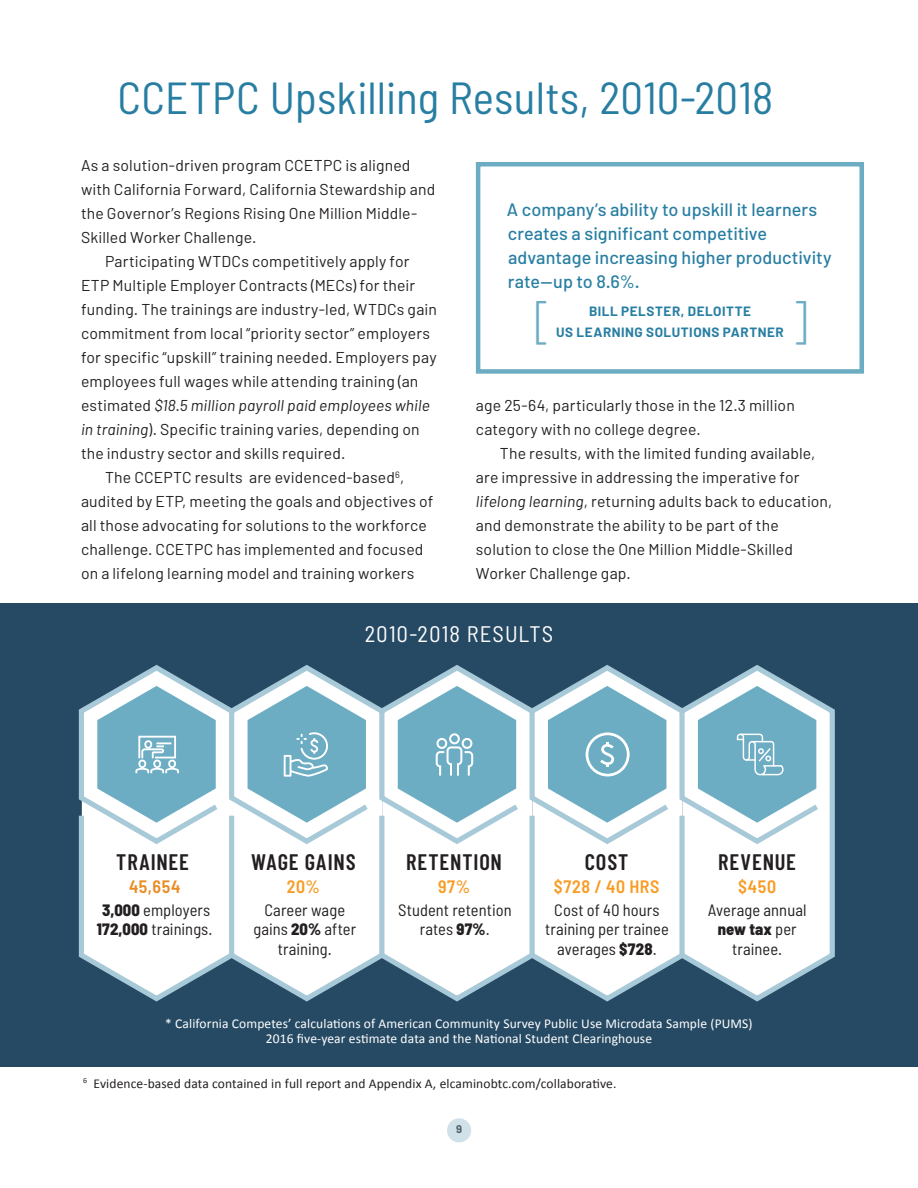
<style>
.page{position:relative;width:918px;height:1188px;background:#fff}
.page>*{position:absolute;margin:0;border:0;box-sizing:border-box;transform-origin:0 0}
.Callout_Credit{font:300 49.5px "Barlow";color:#6dadc4}
.t1{font:semi-condensed 45px "Barlow";letter-spacing:.005em;color:#277ea2}
.Hex1{font:600 22.5px "Barlow Condensed";letter-spacing:.04em;color:#231f20}
.ExS-Figure{font:semi-condensed 22.5px "Barlow";letter-spacing:.05em;color:#fff}
.Callout{font:500 18px/24px "Barlow";letter-spacing:.005em;color:#277ea2}
.Hex2{font:600 semi-condensed 18px "Barlow";letter-spacing:.035em;color:#f89c23}
.Hex2-2{font:600 semi-condensed 18px "Barlow";color:#ea8c22}
.hex3{font:semi-condensed 16.5px/19.5px "Barlow";letter-spacing:.005em;color:#231f20;text-align:center}
.ExS-Body-Indent{font:15.75px/24px "Barlow";letter-spacing:.01em;color:#231f20}
.ExS-BodyFl-NoSpace{font:15.75px/24px "Barlow";letter-spacing:.01em;color:#231f20}
.Footnote{font:13.5px/15px "Calibri";letter-spacing:.01em;color:#fff;text-align:center}
.Footnote-2{font:13.5px "Calibri";letter-spacing:.01em;color:#231f20}
.Callout_Credit-2{font:700 13.5px "Barlow";letter-spacing:.04em;color:#277ea2}
.t2{font:700 11.25px "Barlow";color:#5f6e72}
.s1{font-style:italic}
.s2{font-weight:800}
</style>
<div class="page">
<div style="left:0;top:603px;width:918px;height:463px;background:#274a64"></div>
<div style="left:476px;top:162px;width:388px;height:212px;border:4px solid #6dadc4"></div>
<svg style="left:78px;top:665px;width:148px;height:337px"></svg>
<svg style="left:226px;top:665px;width:151px;height:337px"></svg>
<svg style="left:377px;top:665px;width:150px;height:337px"></svg>
<svg style="left:527px;top:665px;width:150px;height:337px"></svg>
<svg style="left:677px;top:665px;width:158px;height:337px"></svg>
<div style="left:447px;top:1118px;width:24px;height:24px;background:#d0e1ea;border-radius:50%"></div>
<svg style="left:548px;top:686px;width:118px;height:137px;background:#8ebed0"></svg>
<svg style="left:398px;top:686px;width:118px;height:137px;background:#8ebed0"></svg>
<svg style="left:97px;top:686px;width:119px;height:137px;background:#8fbfd0"></svg>
<svg style="left:248px;top:686px;width:118px;height:137px;background:#8ebed0"></svg>
<svg style="left:698px;top:686px;width:118px;height:137px;background:#8dbdcf"></svg>
<h2 class="t1" style="left:118px;top:70px;width:657px">CCETPC Upskilling Results, 2010-2018</h2>
<p class="ExS-BodyFl-NoSpace" style="left:81px;top:153px;width:356px">As a solution-driven program CCETPC is aligned with California Forward, California Stewardship and the Governor’s Regions Rising One Million Middle-Skilled Worker Challenge.</p>
<p class="ExS-Body-Indent" style="left:81px;top:249px;width:357px;text-indent:24px">Participating WTDCs competitively apply for ETP Multiple Employer Contracts (MECs) for their funding. The trainings are industry-led, WTDCs gain commitment from local “priority sector” employers for specific “upskill” training needed. Employers pay employees full wages while attending training (an estimated <span class="s1">$18.5 million payroll paid employees while in training</span>). Specific training varies, depending on the industry sector and skills required.</p>
<p class="ExS-Body-Indent" style="left:81px;top:465px;width:354px;text-indent:24px">The CCEPTC results are evidenced-based<sup>6</sup>, audited by ETP, meeting the goals and objectives of all those advocating for solutions to the workforce challenge. CCETPC has implemented and focused on a lifelong learning model and training workers</p>
<p class="Callout" style="left:507px;top:198px;width:326px">A company’s ability to upskill it learners creates a significant competitive advantage increasing higher productivity rate—up to 8.6%.</p>
<p class="Callout_Credit-2" style="left:589px;top:303px;width:164px">BILL PELSTER, DELOITTE</p>
<p class="Callout_Credit" style="left:535px;top:291px;width:20px">[</p>
<p class="Callout_Credit" style="left:789px;top:291px;width:20px">]</p>
<p class="Callout_Credit-2" style="left:556px;top:324px;width:229px">US LEARNING SOLUTIONS PARTNER</p>
<p class="ExS-Body-Indent" style="left:476px;top:393px;width:320px">age 25-64, particularly those in the 12.3 million category with no college degree.</p>
<p class="ExS-Body-Indent" style="left:476px;top:441px;width:358px;text-indent:24px">The results, with the limited funding available, are impressive in addressing the imperative for <span class="s1">lifelong learning</span>, returning adults back to education, and demonstrate the ability to be part of the solution to close the One Million Middle-Skilled Worker Challenge gap.</p>
<p class="ExS-Figure" style="left:365px;top:620px;width:190px">2010-2018 RESULTS</p>
<p class="Hex1" style="left:116px;top:848px;width:74px">TRAINEE</p>
<p class="Hex2-2" style="left:129px;top:875px;width:53px">45,654</p>
<p class="Hex1" style="left:251px;top:848px;width:106px">WAGE GAINS</p>
<p class="Hex2" style="left:287px;top:875px;width:35px">20%</p>
<p class="Hex1" style="left:406px;top:848px;width:97px">RETENTION</p>
<p class="Hex2" style="left:438px;top:875px;width:34px">97%</p>
<p class="Hex1" style="left:585px;top:848px;width:45px">COST</p>
<p class="Hex2" style="left:554px;top:875px;width:107px">$728 / 40 HRS</p>
<p class="Hex1" style="left:718px;top:848px;width:79px">REVENUE</p>
<p class="Hex2" style="left:738px;top:875px;width:39px">$450</p>
<p class="hex3" style="left:97px;top:900px;width:117px"><span class="s2">3,000</span> employers<br><span class="s2">172,000</span> trainings.</p>
<p class="hex3" style="left:253px;top:900px;width:104px">Career wage gains <span class="s2">20%</span> after training.</p>
<p class="hex3" style="left:398px;top:900px;width:115px">Student retention rates <span class="s2">97%</span>.</p>
<p class="hex3" style="left:545px;top:900px;width:125px">Cost of 40 hours training per trainee averages <span class="s2">$728</span>.</p>
<p class="hex3" style="left:708px;top:900px;width:100px">Average annual <span class="s2">new tax</span> per trainee.</p>
<p class="Footnote" style="left:165px;top:1015px;width:589px">* California Competes’ calculations of American Community Survey Public Use Microdata Sample (PUMS)<br>2016 five-year estimate data and the National Student Clearinghouse</p>
<p class="Footnote-2" style="left:83px;top:1075px;width:535px"><sup>6</sup> Evidence-based data contained in full report and Appendix A, elcaminobtc.com/collaborative.</p>
<p class="t2" style="left:456px;top:1122px;width:7px">9</p>
</div>
